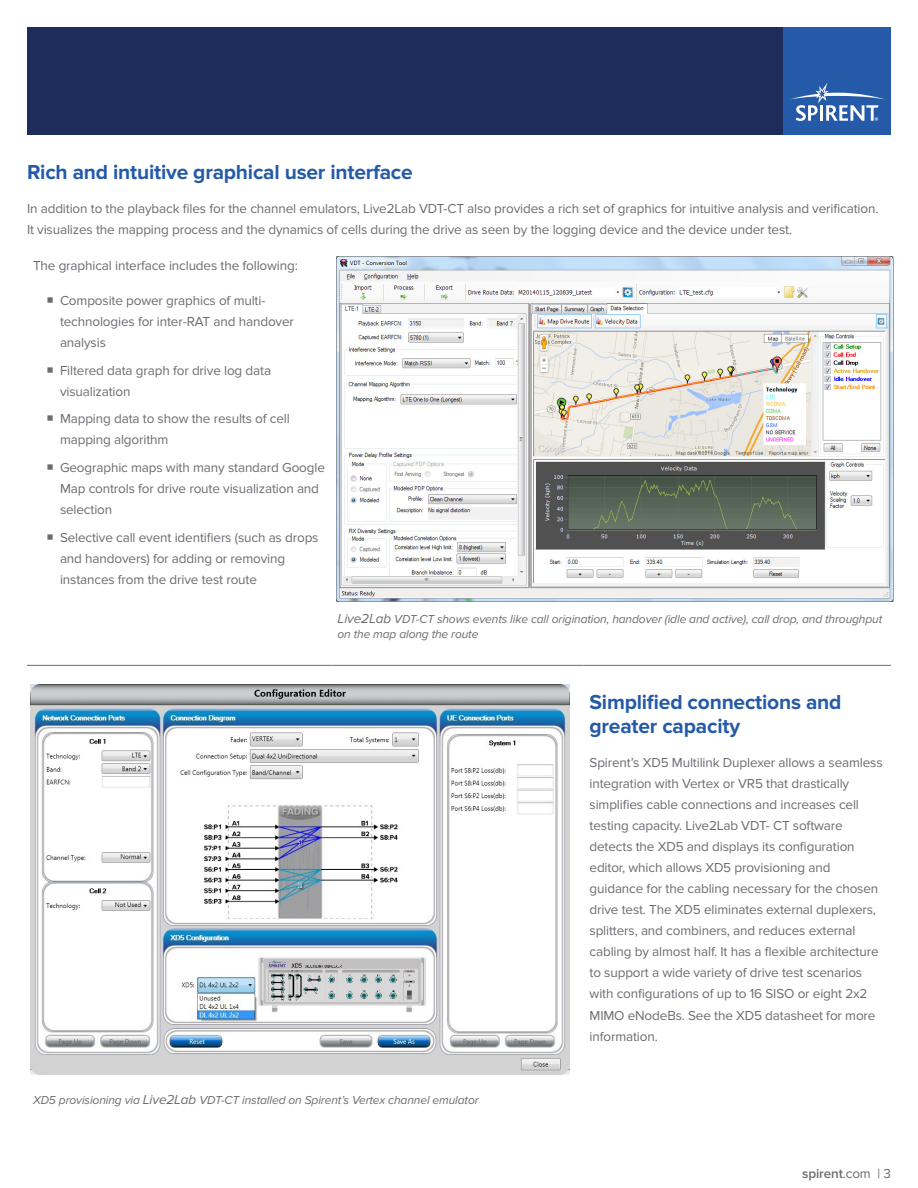
<style>
.page{position:relative;width:918px;height:1188px;background:#fff}
.page>*{position:absolute;margin:0;border:0;box-sizing:border-box;transform-origin:0 0}
.t1{font:700 21px/24px "Proxima Nova";letter-spacing:-.01em;color:#255aa8}
.t2{font:13.5px/21px "Proxima Nova";letter-spacing:-.01em;color:#696c71}
.t3{font:600 13.5px "Proxima Nova";letter-spacing:-.01em;color:#696c71}
.t4{font:italic 12px/15px "Proxima Nova";letter-spacing:-.01em;color:#696c71}
.s1{font-size:13.5px}
.s2{font-weight:400}
</style>
<div class="page">
<div style="left:27px;top:27px;width:864px;height:108px;background:#1e2c5b"></div>
<div style="left:783px;top:27px;width:108px;height:108px;background:#255aa8"></div>
<svg style="left:790px;top:83px;width:95px;height:38px"></svg>
<hr style="left:27px;top:665px;width:305px;height:1px;background:#696c71">
<hr style="left:332px;top:665px;width:252px;height:1px;background:#696c71">
<hr style="left:584px;top:665px;width:307px;height:1px;background:#696c71">
<img style="left:337px;top:257px;width:556px;height:345px">
<img style="left:30px;top:685px;width:540px;height:390px">
<h1 class="t1" style="left:27px;top:160px;width:387px">Rich and intuitive graphical user interface</h1>
<p class="t2" style="left:27px;top:198px;width:853px">In addition to the playback files for the channel emulators, Live2Lab VDT-CT also provides a rich set of graphics for intuitive analysis and verification.<br>It visualizes the mapping process and the dynamics of cells during the drive as seen by the logging device and the device under test.</p>
<p class="t2" style="left:33px;top:255px;width:266px">The graphical interface includes the following:</p>
<p class="t2" style="left:60px;top:290px;width:235px">Composite power graphics of multi&shy;technologies for inter-RAT and handover analysis</p>
<p class="t2" style="left:60px;top:360px;width:213px">Filtered data graph for drive log data visualization</p>
<p class="t2" style="left:60px;top:409px;width:231px">Mapping data to show the results of cell mapping algorithm</p>
<p class="t2" style="left:60px;top:457px;width:266px">Geographic maps with many standard Google<br>Map controls for drive route visualization and selection</p>
<p class="t2" style="left:60px;top:527px;width:260px">Selective call event identifiers (such as drops and handovers) for adding or removing instances from the drive test route</p>
<p class="t4" style="left:338px;top:612px;width:546px"><span class="s1">Live2Lab</span> VDT-CT shows events like call origination, handover (idle and active), call drop, and throughput on the map along the route</p>
<p class="t4" style="left:33px;top:1093px;width:447px">XD5 provisioning via <span class="s1">Live2Lab</span> VDT-CT installed on Spirent’s Vertex channel emulator</p>
<h1 class="t1" style="left:590px;top:690px;width:253px">Simplified connections and greater capacity</h1>
<p class="t2" style="left:590px;top:753px;width:295px">Spirent’s XD5 Multilink Duplexer allows a seamless integration with Vertex or VR5 that drastically simplifies cable connections and increases cell testing capacity. Live2Lab VDT- CT software detects the XD5 and displays its configuration editor, which allows XD5 provisioning and guidance for the cabling necessary for the chosen drive test. The XD5 eliminates external duplexers, splitters, and combiners, and reduces external cabling by almost half. It has a flexible architecture to support a wide variety of drive test scenarios with configurations of up to 16 SISO or eight 2x2<br>MIMO eNodeBs. See the XD5 datasheet for more information.</p>
<p class="t3" style="left:802px;top:1166px;width:90px">spirent<span class="s2">.com | 3</span></p>
</div>
